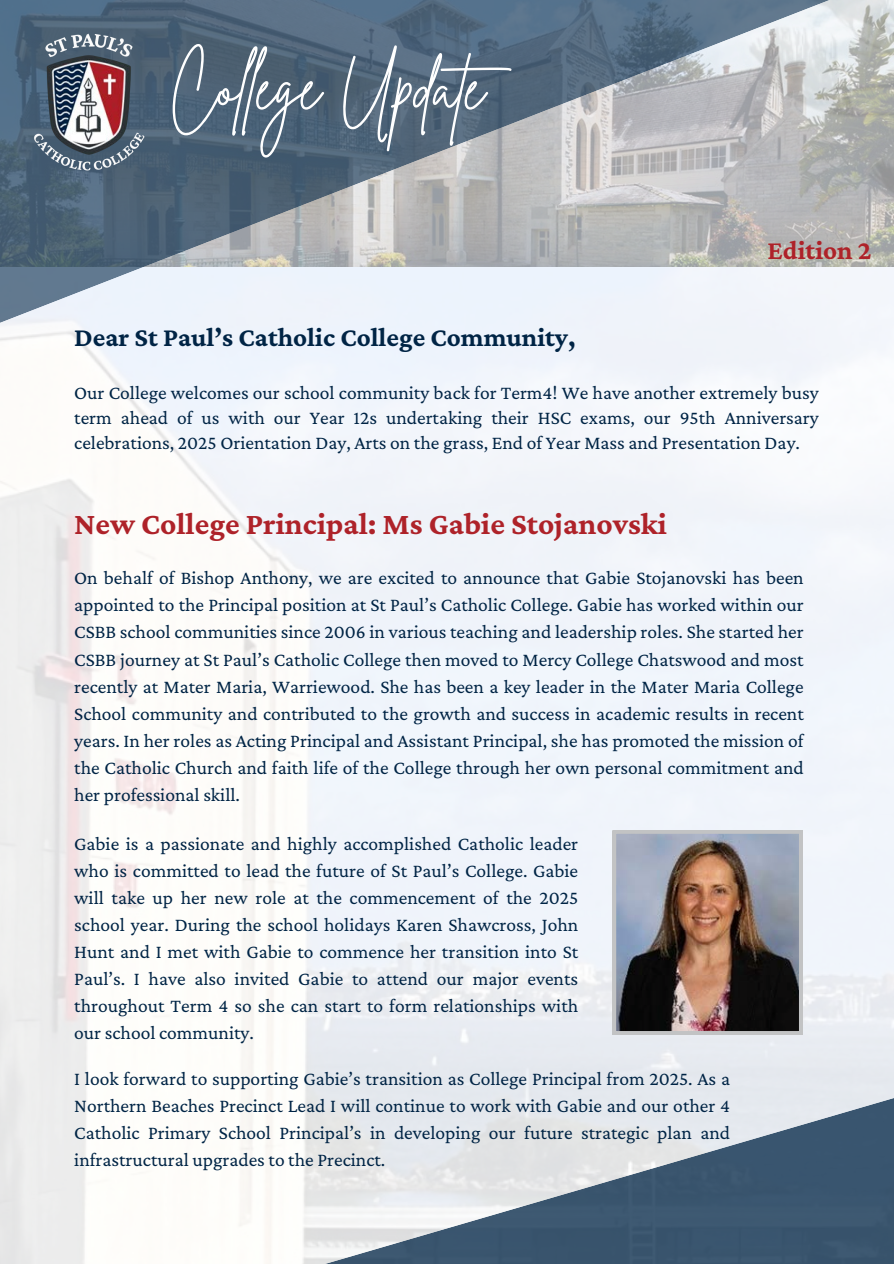
<style>
.page{position:relative;width:894px;height:1264px;background:#fff}
.page>*{position:absolute;margin:0;border:0;box-sizing:border-box;transform-origin:0 0}
.t1{font:63.15px "Brittany Signature";color:#fff}
.t2{font:700 31.35px "Crimson Pro";color:#ae2229}
.t3{font:700 27px "Crimson Pro";color:#002445}
.t4{font:700 27px "Crimson Pro";color:#ae2229}
.t5{font:19.5px/27px "Crimson Pro";color:#002445;text-align:justify}
</style>
<div class="page">
<svg style="left:89px;top:1069px;width:804px;height:194px"></svg>
<svg style="left:0;top:0;width:893px;height:366px;background:#a2acb6"></svg>
<img style="left:26px;top:14px;width:127px;height:177px">
<img style="left:612px;top:830px;width:189px;height:204px">
<h1 class="t1" style="left:169px;top:46px;width:360px">College Update</h1>
<h3 class="t4" style="left:767px;top:235px;width:106px">Edition 2</h3>
<p class="t3" style="left:74px;top:322px;width:502px">Dear St Paul’s Catholic College Community,</p>
<p class="t5" style="left:74px;top:380px;width:745px;line-height:24.8px">Our College welcomes our school community back for Term4! We have another extremely busy term ahead of us with our Year 12s undertaking their HSC exams, our 95th Anniversary celebrations, 2025 Orientation Day, Arts on the grass, End of Year Mass and Presentation Day.</p>
<h3 class="t2" style="left:74px;top:505px;width:594px">New College Principal: Ms Gabie Stojanovski</h3>
<p class="t5" style="left:74px;top:564px;width:731px">On behalf of Bishop Anthony, we are excited to announce that Gabie Stojanovski has been appointed to the Principal position at St Paul’s Catholic College. Gabie has worked within our CSBB school communities since 2006 in various teaching and leadership roles. She started her CSBB journey at St Paul’s Catholic College then moved to Mercy College Chatswood and most recently at Mater Maria, Warriewood. She has been a key leader in the Mater Maria College School community and contributed to the growth and success in academic results in recent years. In her roles as Acting Principal and Assistant Principal, she has promoted the mission of the Catholic Church and faith life of the College through her own personal commitment and her professional skill.</p>
<p class="t5" style="left:74px;top:829px;width:505px">Gabie is a passionate and highly accomplished Catholic leader who is committed to lead the future of St Paul’s College. Gabie will take up her new role at the commencement of the 2025 school year. During the school holidays Karen Shawcross, John Hunt and I met with Gabie to commence her transition into St Paul’s. I have also invited Gabie to attend our major events throughout Term 4 so she can start to form relationships with our school community.</p>
<h2 class="t5" style="left:74px;top:1065px;width:657px">I look forward to supporting Gabie’s transition as College Principal from 2025. As a Northern Beaches Precinct Lead I will continue to work with Gabie and our other 4<br>Catholic Primary School Principal’s in developing our future strategic plan and infrastructural upgrades to the Precinct.</h2>
</div>
